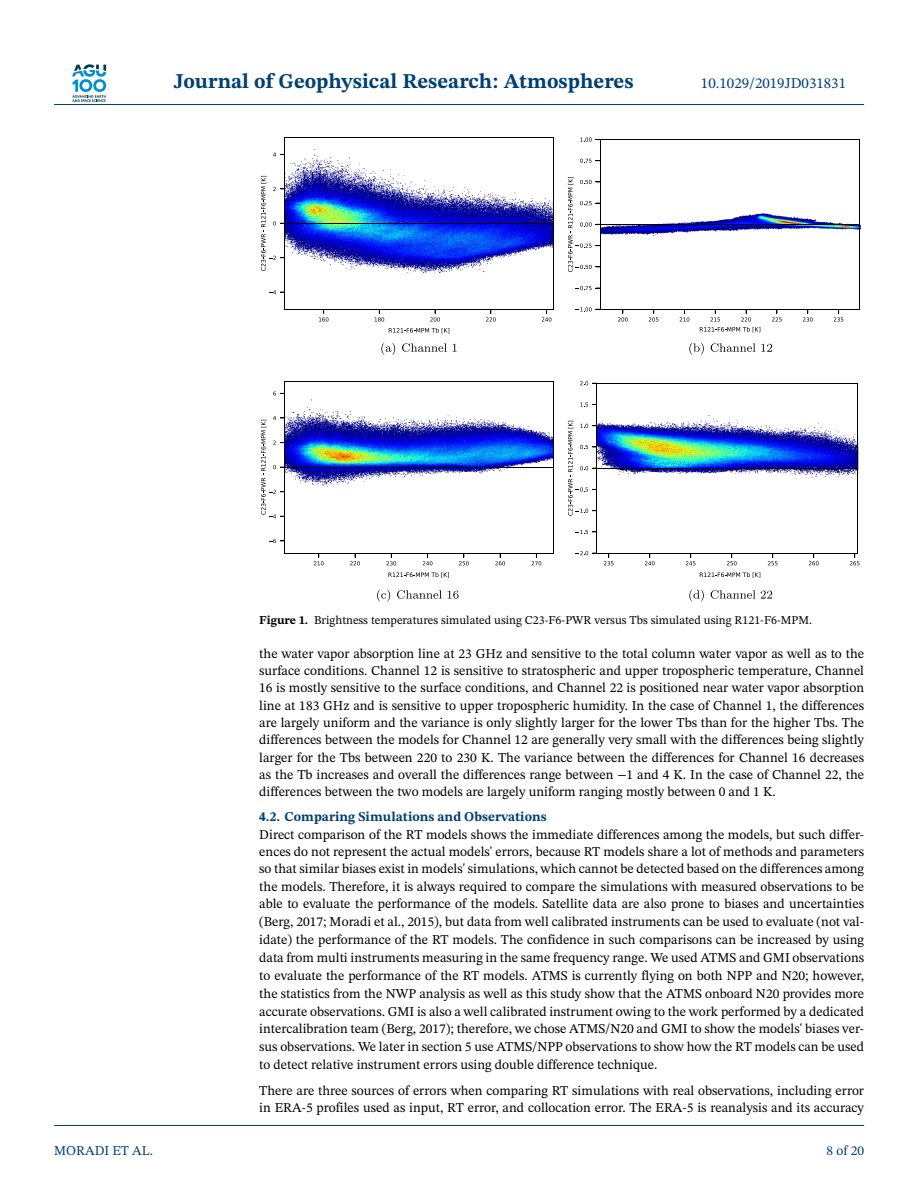
<style>
.page{position:relative;width:918px;height:1188px;background:#fff}
.page>*{position:absolute;margin:0;border:0;box-sizing:border-box;transform-origin:0 0}
.t1{font:700 21px "STIX Two Text";color:#004073}
.t2{font:15px "STIX Two Text";color:#004073}
.t3{font:13.5px/17.7px "STIX Two Text";color:#000;text-align:justify}
.t4{font:700 13.5px "STIX Two Text";color:#004073}
.t5{font:13.5px "STIX Two Text";color:#004073}
.t6{font:12px "STIX Two Text";color:#000}
.s1{font-weight:700}
.s2{font-family:"STIX Math"}
</style>
<div class="page">
<svg style="left:72px;top:64px;width:34px;height:38px"></svg>
<hr style="left:54px;top:104px;width:810px;height:1px;background:#004073">
<img style="left:285px;top:149px;width:575px;height:338px">
<svg style="left:319px;top:310px;width:9px;height:12px"></svg>
<svg style="left:375px;top:310px;width:9px;height:12px"></svg>
<svg style="left:430px;top:310px;width:10px;height:12px"></svg>
<svg style="left:486px;top:310px;width:10px;height:12px"></svg>
<svg style="left:542px;top:310px;width:9px;height:12px"></svg>
<svg style="left:389px;top:328px;width:60px;height:5px"></svg>
<svg style="left:269px;top:290px;width:15px;height:4px"></svg>
<svg style="left:273px;top:153px;width:11px;height:4px"></svg>
<svg style="left:261px;top:176px;width:23px;height:95px"></svg>
<hr style="left:284px;top:223px;width:269px;height:1px;background:#000">
<hr style="left:284px;top:137px;width:1px;height:173px;background:#000">
<hr style="left:553px;top:137px;width:1px;height:173px;background:#000">
<hr style="left:284px;top:309px;width:269px;height:1px;background:#000">
<hr style="left:284px;top:137px;width:269px;height:1px;background:#000">
<svg style="left:381px;top:343px;width:76px;height:12px"></svg>
<svg style="left:618px;top:310px;width:10px;height:12px"></svg>
<svg style="left:649px;top:310px;width:9px;height:12px"></svg>
<svg style="left:680px;top:310px;width:9px;height:12px"></svg>
<svg style="left:772px;top:310px;width:10px;height:12px"></svg>
<svg style="left:803px;top:310px;width:10px;height:12px"></svg>
<svg style="left:834px;top:310px;width:9px;height:12px"></svg>
<svg style="left:700px;top:310px;width:60px;height:22px"></svg>
<svg style="left:576px;top:307px;width:24px;height:5px"></svg>
<svg style="left:576px;top:286px;width:24px;height:4px"></svg>
<svg style="left:580px;top:159px;width:20px;height:4px"></svg>
<svg style="left:580px;top:137px;width:20px;height:5px"></svg>
<svg style="left:568px;top:177px;width:32px;height:95px"></svg>
<hr style="left:600px;top:224px;width:260px;height:1px;background:#000">
<hr style="left:600px;top:139px;width:1px;height:171px;background:#000">
<hr style="left:860px;top:139px;width:1px;height:171px;background:#000">
<hr style="left:600px;top:309px;width:260px;height:1px;background:#000">
<hr style="left:600px;top:139px;width:260px;height:1px;background:#000">
<svg style="left:689px;top:343px;width:83px;height:12px"></svg>
<svg style="left:314px;top:554px;width:10px;height:11px"></svg>
<svg style="left:350px;top:554px;width:10px;height:11px"></svg>
<svg style="left:386px;top:554px;width:10px;height:11px"></svg>
<svg style="left:423px;top:554px;width:9px;height:11px"></svg>
<svg style="left:459px;top:554px;width:10px;height:11px"></svg>
<svg style="left:495px;top:554px;width:10px;height:11px"></svg>
<svg style="left:532px;top:554px;width:9px;height:11px"></svg>
<svg style="left:388px;top:572px;width:61px;height:6px"></svg>
<svg style="left:269px;top:539px;width:15px;height:4px"></svg>
<svg style="left:273px;top:391px;width:11px;height:5px"></svg>
<svg style="left:261px;top:416px;width:23px;height:102px"></svg>
<hr style="left:284px;top:467px;width:269px;height:1px;background:#000">
<hr style="left:284px;top:381px;width:1px;height:173px;background:#000">
<hr style="left:553px;top:381px;width:1px;height:173px;background:#000">
<hr style="left:284px;top:553px;width:269px;height:1px;background:#000">
<hr style="left:284px;top:381px;width:269px;height:1px;background:#000">
<svg style="left:377px;top:590px;width:82px;height:12px"></svg>
<svg style="left:604px;top:554px;width:9px;height:11px"></svg>
<svg style="left:645px;top:554px;width:10px;height:11px"></svg>
<svg style="left:686px;top:554px;width:9px;height:11px"></svg>
<svg style="left:727px;top:554px;width:10px;height:11px"></svg>
<svg style="left:768px;top:554px;width:9px;height:11px"></svg>
<svg style="left:809px;top:554px;width:10px;height:11px"></svg>
<svg style="left:850px;top:554px;width:9px;height:11px"></svg>
<svg style="left:700px;top:572px;width:60px;height:6px"></svg>
<svg style="left:576px;top:551px;width:20px;height:5px"></svg>
<svg style="left:576px;top:530px;width:20px;height:4px"></svg>
<svg style="left:580px;top:403px;width:16px;height:4px"></svg>
<svg style="left:580px;top:381px;width:17px;height:5px"></svg>
<svg style="left:568px;top:421px;width:28px;height:95px"></svg>
<hr style="left:596px;top:468px;width:262px;height:1px;background:#000">
<hr style="left:596px;top:383px;width:1px;height:171px;background:#000">
<hr style="left:857px;top:383px;width:1px;height:171px;background:#000">
<hr style="left:596px;top:553px;width:262px;height:1px;background:#000">
<hr style="left:596px;top:383px;width:262px;height:1px;background:#000">
<svg style="left:689px;top:590px;width:83px;height:12px"></svg>
<hr style="left:54px;top:1125px;width:810px;height:1px;background:#004073">
<h1 class="t1" style="left:174px;top:73px;width:461px">Journal of Geophysical Research: Atmospheres</h1>
<p class="t2" style="left:701px;top:77px;width:147px">10.1029/2019JD031831</p>
<p class="t6" style="left:259px;top:615px;width:554px"><span class="s1">Figure 1.</span> Brightness temperatures simulated using C23-F6-PWR versus Tbs simulated using R121-F6-MPM.</p>
<p class="t3" style="left:259px;top:646px;width:606px;line-height:17.2px">the water vapor absorption line at 23 GHz and sensitive to the total column water vapor as well as to the surface conditions. Channel 12 is sensitive to stratospheric and upper tropospheric temperature, Channel 16 is mostly sensitive to the surface conditions, and Channel 22 is positioned near water vapor absorption line at 183 GHz and is sensitive to upper tropospheric humidity. In the case of Channel 1, the differences are largely uniform and the variance is only slightly larger for the lower Tbs than for the higher Tbs. The differences between the models for Channel 12 are generally very small with the differences being slightly larger for the Tbs between 220 to 230 K. The variance between the differences for Channel 16 decreases as the Tb increases and overall the differences range between <span class="s2">−</span>1 and 4 K. In the case of Channel 22, the differences between the two models are largely uniform ranging mostly between 0 and 1 K.</p>
<p class="t4" style="left:259px;top:811px;width:289px">4.2. Comparing Simulations and Observations</p>
<p class="t3" style="left:259px;top:827px;width:606px">Direct comparison of the RT models shows the immediate differences among the models, but such differ&shy;ences do not represent the actual models' errors, because RT models share a lot of methods and parameters so that similar biases exist in models' simulations, which cannot be detected based on the differences among the models. Therefore, it is always required to compare the simulations with measured observations to be able to evaluate the performance of the models. Satellite data are also prone to biases and uncertainties (Berg, 2017; Moradi et al., 2015), but data from well calibrated instruments can be used to evaluate (not val&shy;idate) the performance of the RT models. The confidence in such comparisons can be increased by using data from multi instruments measuring in the same frequency range. We used ATMS and GMI observations to evaluate the performance of the RT models. ATMS is currently flying on both NPP and N20; however, the statistics from the NWP analysis as well as this study show that the ATMS onboard N20 provides more accurate observations. GMI is also a well calibrated instrument owing to the work performed by a dedicated intercalibration team (Berg, 2017); therefore, we chose ATMS/N20 and GMI to show the models' biases ver&shy;sus observations. We later in section 5 use ATMS/NPP observations to show how the RT models can be used to detect relative instrument errors using double difference technique.</p>
<p class="t3" style="left:259px;top:1082px;width:606px">There are three sources of errors when comparing RT simulations with real observations, including error in ERA-5 profiles used as input, RT error, and collocation error. The ERA-5 is reanalysis and its accuracy</p>
<p class="t5" style="left:54px;top:1145px;width:100px">MORADI ET AL.</p>
<p class="t5" style="left:827px;top:1145px;width:39px">8 of 20</p>
</div>
